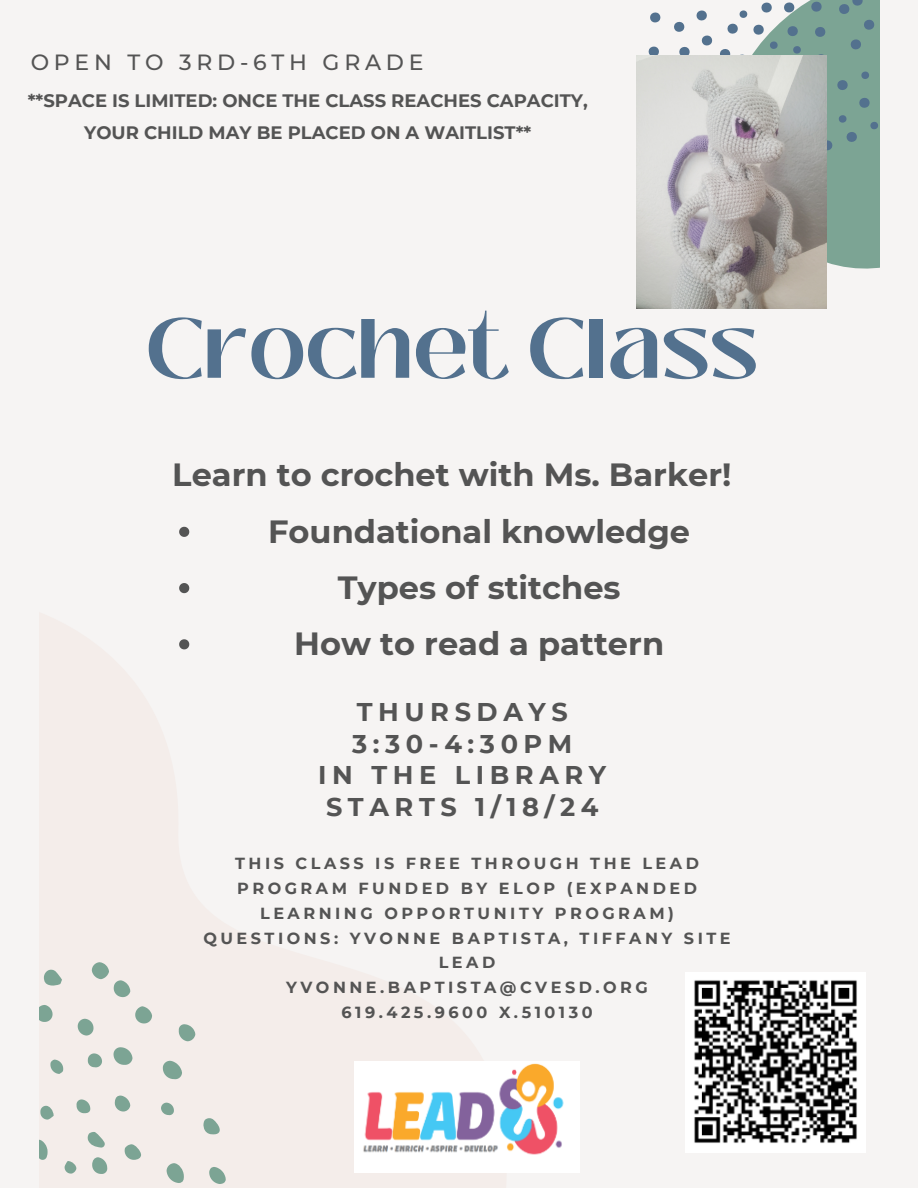
<style>
.page{position:relative;width:918px;height:1188px;background:#f6f4f3}
.page>*{position:absolute;margin:0;border:0;box-sizing:border-box;transform-origin:0 0}
.t1{font:700 83.7px "Black Mango";color:#53718e}
.t2{font:700 32.1px "Montserrat";color:#545454}
.t3{font:700 25.65px "Montserrat";letter-spacing:.22em;color:#545454}
.t4{font:500 21.9px "Montserrat";letter-spacing:.22em;color:#545454}
.t5{font:700 18px/31.5px "Montserrat";color:#545454;text-align:center}
.t6{font:700 16.05px/24.8px "Montserrat";letter-spacing:.22em;color:#545454;text-align:center}
</style>
<div class="page">
<svg style="left:648px;top:0;width:232px;height:269px"></svg>
<svg style="left:163px;top:1061px;width:19px;height:18px"></svg>
<svg style="left:167px;top:1163px;width:17px;height:20px"></svg>
<svg style="left:114px;top:1047px;width:18px;height:18px"></svg>
<svg style="left:40px;top:1140px;width:8px;height:20px"></svg>
<svg style="left:179px;top:1024px;width:16px;height:17px"></svg>
<svg style="left:44px;top:970px;width:18px;height:16px"></svg>
<svg style="left:40px;top:1005px;width:13px;height:17px"></svg>
<svg style="left:135px;top:1006px;width:17px;height:17px"></svg>
<svg style="left:92px;top:962px;width:38px;height:35px"></svg>
<svg style="left:203px;top:1118px;width:17px;height:17px"></svg>
<svg style="left:209px;top:1167px;width:17px;height:17px"></svg>
<svg style="left:78px;top:1019px;width:16px;height:17px"></svg>
<svg style="left:125px;top:1144px;width:16px;height:16px"></svg>
<svg style="left:88px;top:1131px;width:17px;height:17px"></svg>
<svg style="left:92px;top:1157px;width:15px;height:17px"></svg>
<svg style="left:115px;top:1095px;width:15px;height:17px"></svg>
<svg style="left:88px;top:1053px;width:14px;height:14px"></svg>
<svg style="left:77px;top:1099px;width:13px;height:14px"></svg>
<svg style="left:50px;top:1060px;width:13px;height:14px"></svg>
<svg style="left:40px;top:1105px;width:14px;height:15px"></svg>
<svg style="left:161px;top:1103px;width:13px;height:12px"></svg>
<svg style="left:65px;top:1161px;width:12px;height:13px"></svg>
<img style="left:354px;top:1062px;width:225px;height:110px">
<img style="left:637px;top:56px;width:190px;height:253px">
<img style="left:686px;top:972px;width:180px;height:180px">
<svg style="left:179px;top:527px;width:10px;height:10px"></svg>
<svg style="left:179px;top:583px;width:10px;height:10px"></svg>
<svg style="left:179px;top:639px;width:10px;height:10px"></svg>
<p class="t4" style="left:31px;top:49px;width:394px">OPEN TO 3RD-6TH GRADE</p>
<p class="t5" style="left:28px;top:85px;width:562px">**SPACE IS LIMITED: ONCE THE CLASS REACHES CAPACITY,<br>YOUR CHILD MAY BE PLACED ON A WAITLIST**</p>
<p class="t1" style="left:146px;top:286px;width:614px">Crochet Class</p>
<p class="t2" style="left:172px;top:455px;width:561px">Learn to crochet with Ms. Barker!</p>
<p class="t2" style="left:268px;top:511px;width:424px">Foundational knowledge</p>
<p class="t2" style="left:338px;top:568px;width:284px">Types of stitches</p>
<p class="t2" style="left:294px;top:624px;width:372px">How to read a pattern</p>
<p class="t3" style="left:357px;top:696px;width:212px">THURSDAYS</p>
<p class="t3" style="left:352px;top:728px;width:222px">3:30-4:30PM</p>
<p class="t3" style="left:318px;top:759px;width:289px">IN THE LIBRARY</p>
<p class="t3" style="left:326px;top:791px;width:274px">STARTS 1/18/24</p>
<p class="t6" style="left:235px;top:851px;width:465px">THIS CLASS IS FREE THROUGH THE LEAD<br>PROGRAM FUNDED BY ELOP (EXPANDED<br>LEARNING OPPORTUNITY PROGRAM)</p>
<p class="t6" style="left:203px;top:925px;width:529px">QUESTIONS: YVONNE BAPTISTA, TIFFANY SITE<br>LEAD</p>
<p class="t6" style="left:286px;top:975px;width:363px">YVONNE.BAPTISTA@CVESD.ORG</p>
<p class="t6" style="left:342px;top:1000px;width:253px">619.425.9600 X.510130</p>
</div>
